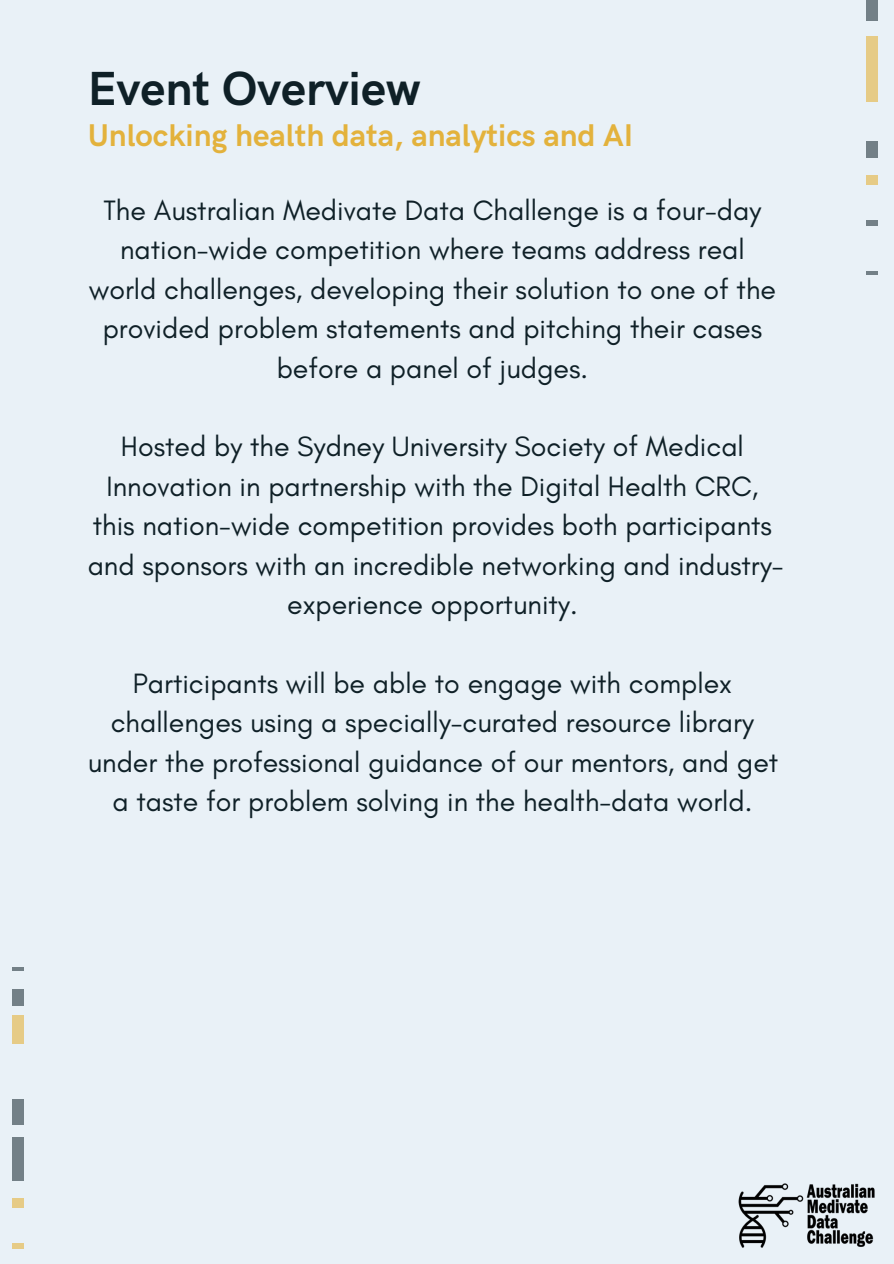
<style>
.page{position:relative;width:894px;height:1264px;background:#fff}
.page>*{position:absolute;margin:0;border:0;box-sizing:border-box;transform-origin:0 0}
.t1{font:700 48px "HK Grotesk";color:#0f2027}
.t2{font:700 31.5px "HK Grotesk";color:#e3b23c}
.t3{font:28.5px/39.3px "Glacial Indifference";color:#0f2027;text-align:center}
</style>
<div class="page">
<div style="left:0;top:0;width:893px;height:1263px;background:#e9f1f7"></div>
<div style="left:866px;top:36px;width:12px;height:66px;background:#e6cb86"></div>
<div style="left:866px;top:0;width:12px;height:20px;background:#738087"></div>
<div style="left:866px;top:141px;width:12px;height:17px;background:#738087"></div>
<div style="left:866px;top:175px;width:12px;height:10px;background:#e6cb86"></div>
<div style="left:866px;top:220px;width:12px;height:6px;background:#738087"></div>
<hr style="left:866px;top:271px;width:12px;height:4px;background:#738087">
<div style="left:12px;top:1099px;width:12px;height:25px;background:#738087"></div>
<div style="left:12px;top:1015px;width:12px;height:28px;background:#e6cb86"></div>
<div style="left:12px;top:988px;width:12px;height:17px;background:#738087"></div>
<div style="left:12px;top:1137px;width:12px;height:44px;background:#738087"></div>
<div style="left:12px;top:1198px;width:12px;height:9px;background:#e6cb86"></div>
<div style="left:12px;top:1243px;width:12px;height:5px;background:#e6cb86"></div>
<svg style="left:12px;top:967px;width:12px;height:3px"></svg>
<img style="left:738px;top:1183px;width:137px;height:65px">
<p class="t1" style="left:88px;top:61px;width:334px">Event Overview</p>
<h1 class="t2" style="left:88px;top:118px;width:547px">Unlocking health data, analytics and AI</h1>
<h2 class="t3" style="left:89px;top:190px;width:688px">The Australian Medivate Data Challenge is a four-day nation-wide competition where teams address real world challenges, developing their solution to one of the provided problem statements and pitching their cases before a panel of judges.</h2>
<p class="t3" style="left:88px;top:426px;width:697px">Hosted by the Sydney University Society of Medical Innovation in partnership with the Digital Health CRC, this nation-wide competition provides both participants and sponsors with an incredible networking and industry&shy;experience opportunity.</p>
<p class="t3" style="left:88px;top:663px;width:692px">Participants will be able to engage with complex challenges using a specially-curated resource library under the professional guidance of our mentors, and get a taste for problem solving in the health-data world.</p>
</div>
